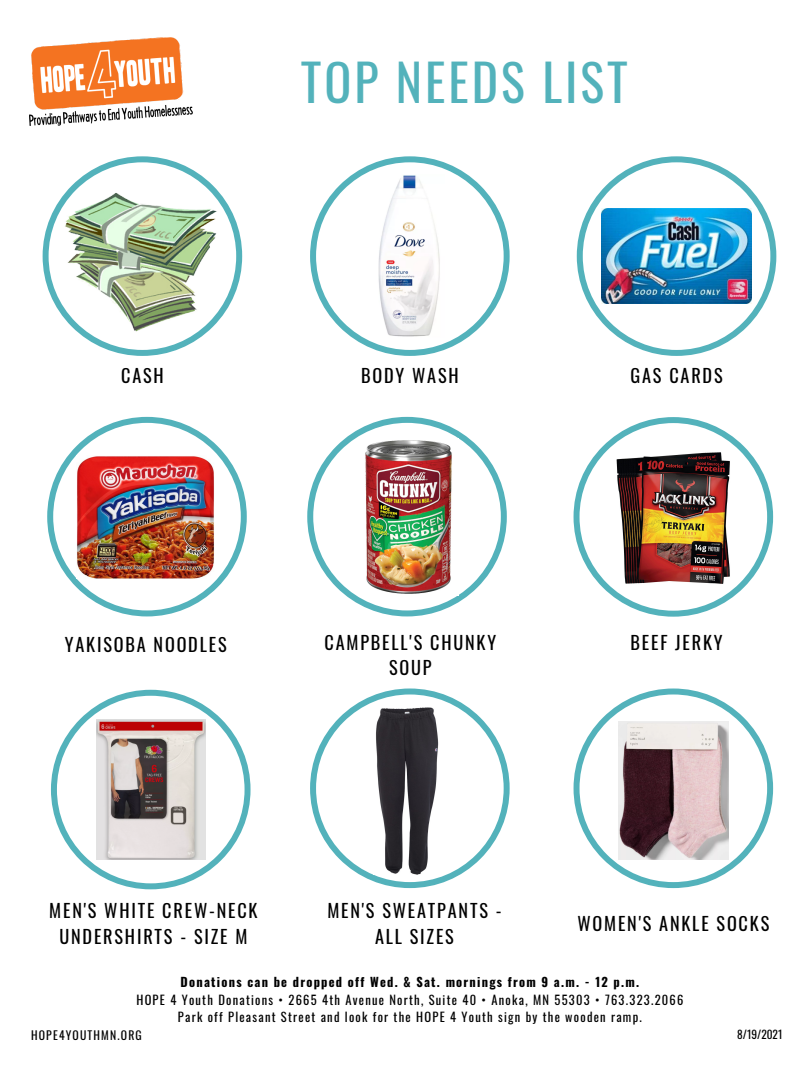
<style>
.page{position:relative;width:810px;height:1080px;background:#fff}
.page>*{position:absolute;margin:0;border:0;box-sizing:border-box;transform-origin:0 0}
.t1{font:50px "Oswald";letter-spacing:.06em;color:#53b2bb}
.t2{font:18.19px/25.3px "Oswald";letter-spacing:.1em;color:#000;text-align:center}
.t3{font:12.5px "Oswald";letter-spacing:.1em;color:#000}
.t4{font:700 12.5px "Oswald";letter-spacing:.1em;color:#000}
.t5{font:11.69px "Oswald";letter-spacing:.1em;color:#000}
.t6{font:11.31px "Oswald";color:#000}
</style>
<div class="page">
<img style="left:30px;top:37px;width:163px;height:88px">
<svg style="left:67px;top:156px;width:150px;height:200px"></svg>
<img style="left:42px;top:190px;width:201px;height:143px">
<svg style="left:310px;top:689px;width:200px;height:199px"></svg>
<svg style="left:574px;top:689px;width:199px;height:199px"></svg>
<svg style="left:51px;top:690px;width:200px;height:199px"></svg>
<svg style="left:307px;top:417px;width:200px;height:199px"></svg>
<svg style="left:310px;top:156px;width:200px;height:200px"></svg>
<img style="left:577px;top:156px;width:199px;height:200px">
<img style="left:373px;top:704px;width:68px;height:171px">
<svg style="left:47px;top:417px;width:200px;height:199px"></svg>
<img style="left:96px;top:719px;width:109px;height:141px">
<img style="left:373px;top:175px;width:72px;height:163px">
<svg style="left:574px;top:417px;width:199px;height:200px"></svg>
<img style="left:360px;top:438px;width:98px;height:157px">
<img style="left:618px;top:721px;width:111px;height:139px">
<img style="left:616px;top:448px;width:115px;height:137px">
<img style="left:77px;top:455px;width:138px;height:124px">
<p class="t1" style="left:301px;top:44px;width:329px">TOP NEEDS LIST</p>
<p class="t2" style="left:121px;top:362px;width:44px">CASH</p>
<p class="t2" style="left:361px;top:362px;width:99px">BODY WASH</p>
<p class="t2" style="left:631px;top:362px;width:94px">GAS CARDS</p>
<p class="t2" style="left:65px;top:631px;width:163px">YAKISOBA NOODLES</p>
<p class="t2" style="left:325px;top:629px;width:173px">CAMPBELL'S CHUNKY<br>SOUP</p>
<p class="t2" style="left:631px;top:629px;width:94px">BEEF JERKY</p>
<p class="t2" style="left:49px;top:898px;width:210px">MEN'S WHITE CREW-NECK<br>UNDERSHIRTS - SIZE M</p>
<p class="t2" style="left:327px;top:898px;width:176px">MEN'S SWEATPANTS -</p>
<p class="t2" style="left:375px;top:923px;width:80px">ALL SIZES</p>
<p class="t2" style="left:578px;top:910px;width:193px">WOMEN'S ANKLE SOCKS</p>
<p class="t4" style="left:181px;top:972px;width:460px">Donations can be dropped off Wed. &amp; Sat. mornings from 9 a.m. - 12 p.m.</p>
<p class="t3" style="left:136px;top:990px;width:549px">HOPE 4 Youth Donations • 2665 4th Avenue North, Suite 40 • Anoka, MN 55303 • 763.323.2066</p>
<p class="t3" style="left:178px;top:1007px;width:465px">Park off Pleasant Street and look for the HOPE 4 Youth sign by the wooden ramp.</p>
<p class="t5" style="left:31px;top:1026px;width:112px">HOPE4YOUTHMN.ORG</p>
<p class="t6" style="left:737px;top:1026px;width:47px">8/19/2021</p>
</div>
